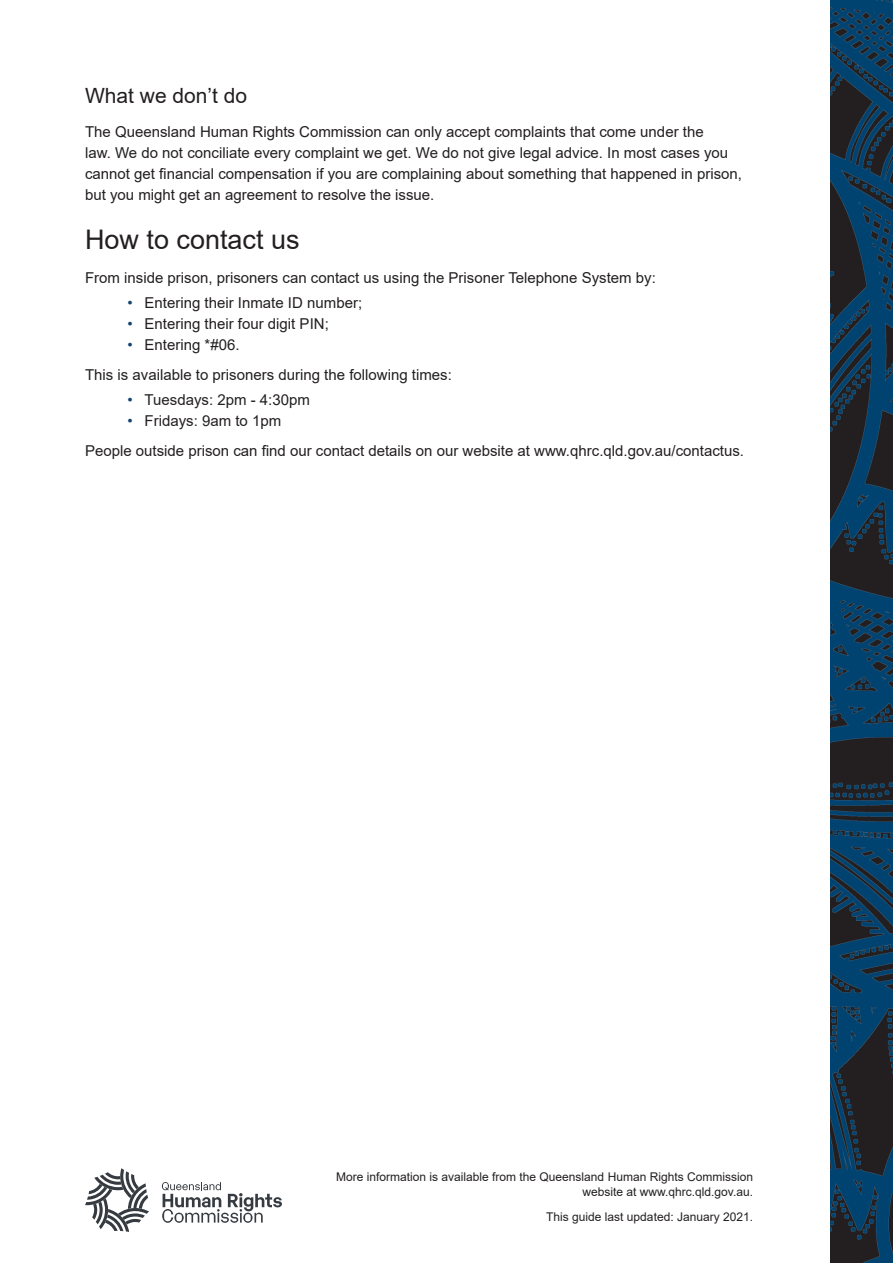
<style>
.page{position:relative;width:893px;height:1263px;background:#fff}
.page>*{position:absolute;margin:0;border:0;box-sizing:border-box;transform-origin:0 0}
.t1{font:27px "Arial";color:#231f20}
.t2{font:21px "Arial";color:#231f20}
.t3{font:15px/21px "Arial";color:#231f20}
.t4{font:12px/15px "Arial";color:#231f20;text-align:right}
.s1{color:#124370}
</style>
<div class="page">
<img style="left:830px;top:0;width:63px;height:1263px">
<svg style="left:162px;top:1182px;width:120px;height:41px"></svg>
<svg style="left:85px;top:1168px;width:64px;height:64px"></svg>
<p class="t2" style="left:85px;top:81px;width:164px">What we don’t do</p>
<p class="t3" style="left:85px;top:121px;width:659px">The Queensland Human Rights Commission can only accept complaints that come under the<br>law. We do not conciliate every complaint we get. We do not give legal advice. In most cases you cannot get financial compensation if you are complaining about something that happened in prison, but you might get an agreement to resolve the issue.</p>
<p class="t1" style="left:85px;top:221px;width:216px">How to contact us</p>
<p class="t3" style="left:85px;top:267px;width:572px">From inside prison, prisoners can contact us using the Prisoner Telephone System by:</p>
<p class="t3" style="left:128px;top:292px;width:236px"><span class="s1">•</span> Entering their Inmate ID number;</p>
<p class="t3" style="left:128px;top:313px;width:203px"><span class="s1">•</span> Entering their four digit PIN;</p>
<p class="t3" style="left:128px;top:334px;width:114px"><span class="s1">•</span> Entering *#06.</p>
<p class="t3" style="left:85px;top:364px;width:368px">This is available to prisoners during the following times:</p>
<p class="t3" style="left:128px;top:389px;width:184px"><span class="s1">•</span> Tuesdays: 2pm - 4:30pm</p>
<p class="t3" style="left:128px;top:410px;width:155px"><span class="s1">•</span> Fridays: 9am to 1pm</p>
<p class="t3" style="left:85px;top:440px;width:661px">People outside prison can find our contact details on our website at www.qhrc.qld.gov.au/contactus.</p>
<p class="t4" style="left:336px;top:1169px;width:418px">More information is available from the Queensland Human Rights Commission website at www.qhrc.qld.gov.au.</p>
<p class="t4" style="left:546px;top:1209px;width:208px">This guide last updated: January 2021.</p>
</div>
